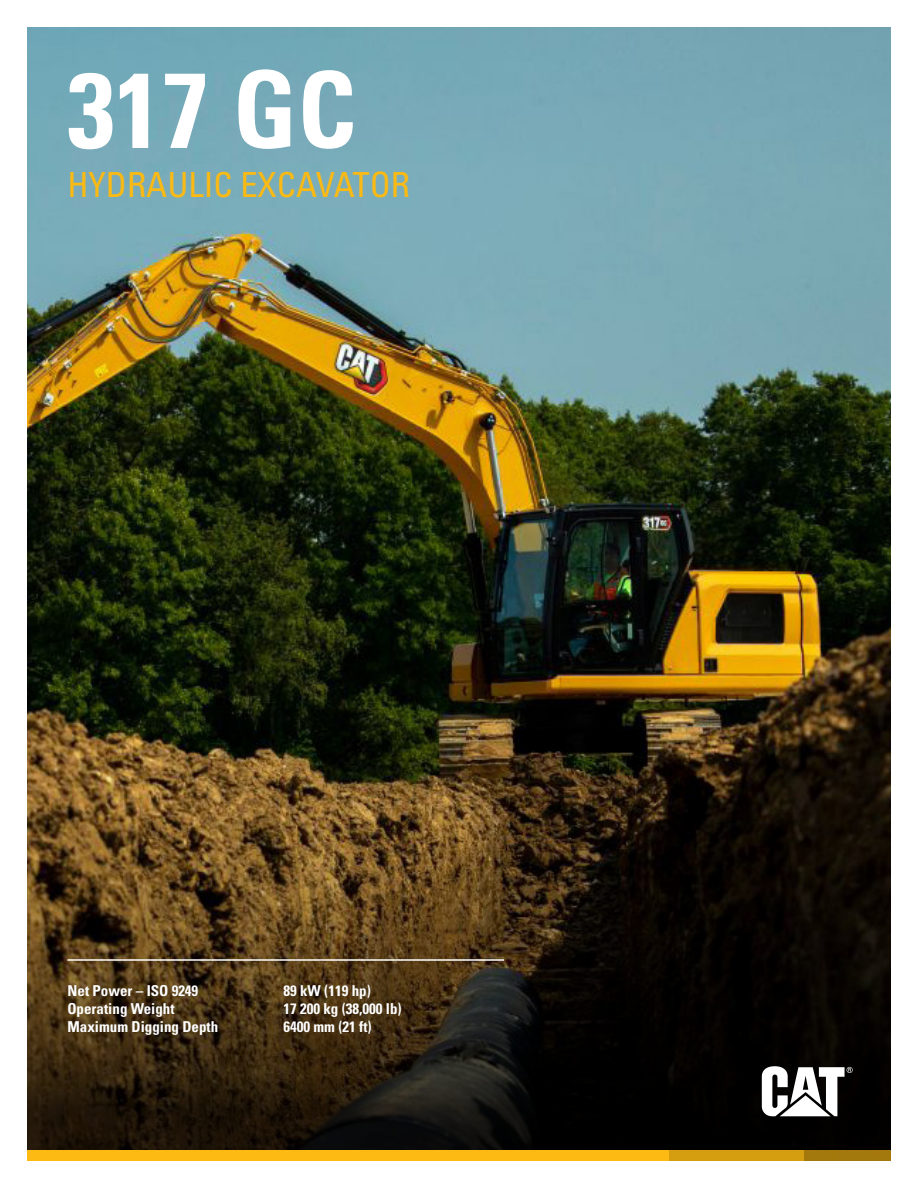
<style>
.page{position:relative;width:918px;height:1188px;background:#fff}
.page>*{position:absolute;margin:0;border:0;box-sizing:border-box;transform-origin:0 0}
.t1{font:106.2px "Univers LTCYR 67 Bold Cond";color:#fff}
.t2{font:condensed 34.5px "Univers LTCYR 57";color:#fcba13}
.t3{font:15px "Univers LTCYR 67 Bold Cond";color:#fff}
</style>
<div class="page">
<img style="left:27px;top:27px;width:864px;height:1124px">
<div style="left:27px;top:1151px;width:641px;height:10px;background:#fcba13"></div>
<div style="left:667px;top:1151px;width:137px;height:10px;background:#d59d10"></div>
<div style="left:804px;top:1151px;width:87px;height:10px;background:#a3780c"></div>
<svg style="left:762px;top:1066px;width:91px;height:50px"></svg>
<hr style="left:68px;top:959px;width:436px;height:2px;background:#fff">
<h1 class="t1" style="left:68px;top:45px;width:290px">317 GC</h1>
<h2 class="t2" style="left:68px;top:163px;width:344px">HYDRAULIC EXCAVATOR</h2>
<p class="t3" style="left:68px;top:981px;width:132px">Net Power – ISO 9249</p>
<p class="t3" style="left:284px;top:981px;width:89px">89 kW (119 hp)</p>
<p class="t3" style="left:68px;top:999px;width:109px">Operating Weight</p>
<p class="t3" style="left:284px;top:999px;width:120px">17 200 kg (38,000 lb)</p>
<p class="t3" style="left:68px;top:1017px;width:152px">Maximum Digging Depth</p>
<p class="t3" style="left:284px;top:1017px;width:90px">6400 mm (21 ft)</p>
</div>
